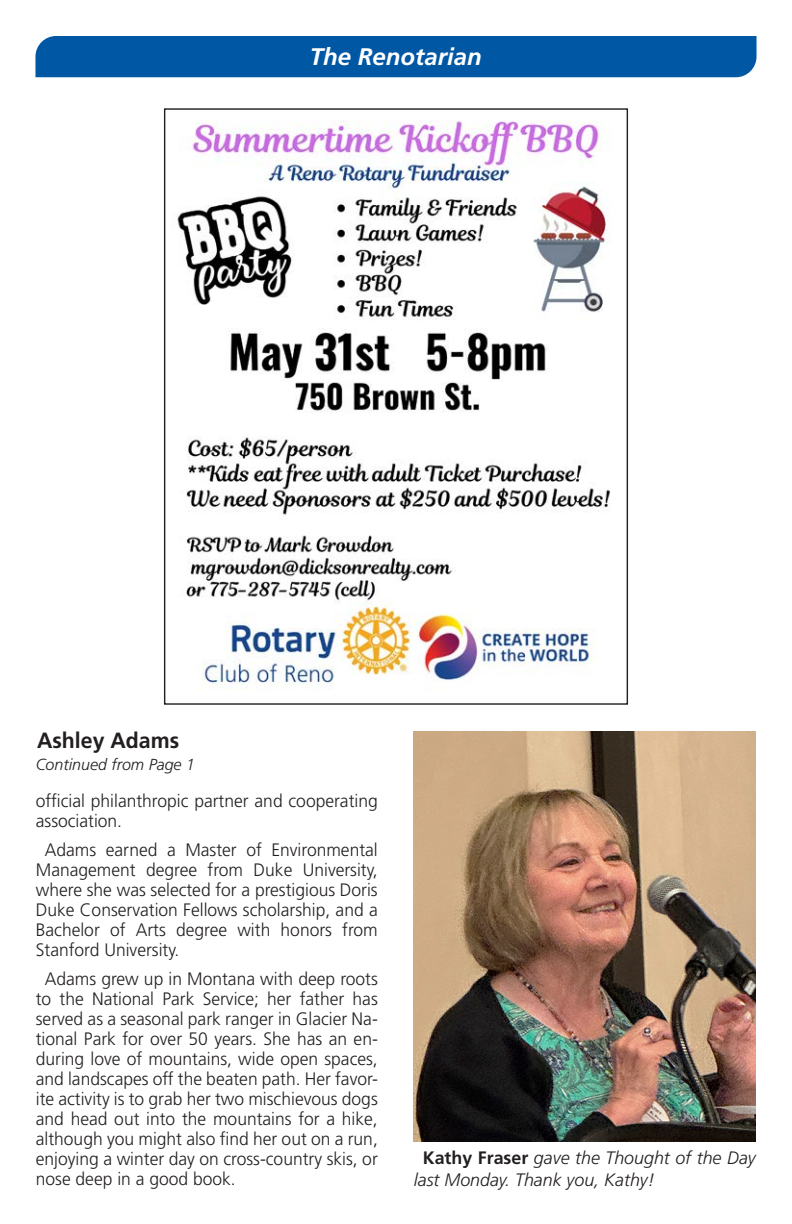
<style>
.page{position:relative;width:792px;height:1224px;background:#fff}
.page>*{position:absolute;margin:0;border:0;box-sizing:border-box;transform-origin:0 0}
.t1{font:italic 700 24px "Frutiger LT Std";color:#fff}
.body{font:700 22px "Frutiger LT Std";color:#231f20}
.body-2{font:300 18px/20px "Frutiger LT Std";color:#231f20;text-align:justify}
.body-3{font:italic 300 18px/21.6px "Frutiger LT Std";color:#231f20}
.body-4{font:italic 300 16px "Frutiger LT Std";color:#231f20}
.s1{font-weight:700;font-style:normal}
</style>
<div class="page">
<div style="left:35px;top:36px;width:722px;height:41px;background:#0057a4"></div>
<img style="left:177px;top:120px;width:434px;height:570px">
<img style="left:414px;top:732px;width:342px;height:410px">
<h1 class="t1" style="left:310px;top:43px;width:174px">The Renotarian</h1>
<p class="body" style="left:37px;top:728px;width:144px">Ashley Adams</p>
<p class="body-4" style="left:36px;top:755px;width:161px">Continued from Page 1</p>
<p class="body-2" style="left:36px;top:791px;width:344px">official philanthropic partner and cooperating association.</p>
<p class="body-2" style="left:36px;top:840px;width:344px;text-indent:9px">Adams earned a Master of Environmental Management degree from Duke University, where she was selected for a prestigious Doris Duke Conservation Fellows scholarship, and a Bachelor of Arts degree with honors from Stanford University.</p>
<p class="body-2" style="left:36px;top:969px;width:344px;text-indent:9px">Adams grew up in Montana with deep roots to the National Park Service; her father has served as a seasonal park ranger in Glacier Na&shy;tional Park for over 50 years. She has an en&shy;during love of mountains, wide open spaces, and landscapes off the beaten path. Her favor&shy;ite activity is to grab her two mischievous dogs and head out into the mountains for a hike, although you might also find her out on a run, enjoying a winter day on cross-country skis, or nose deep in a good book.</p>
<p class="body-3" style="left:414px;top:1147px;width:344px;text-indent:9px"><span class="s1">Kathy Fraser</span> gave the Thought of the Day last Monday. Thank you, Kathy!</p>
</div>
